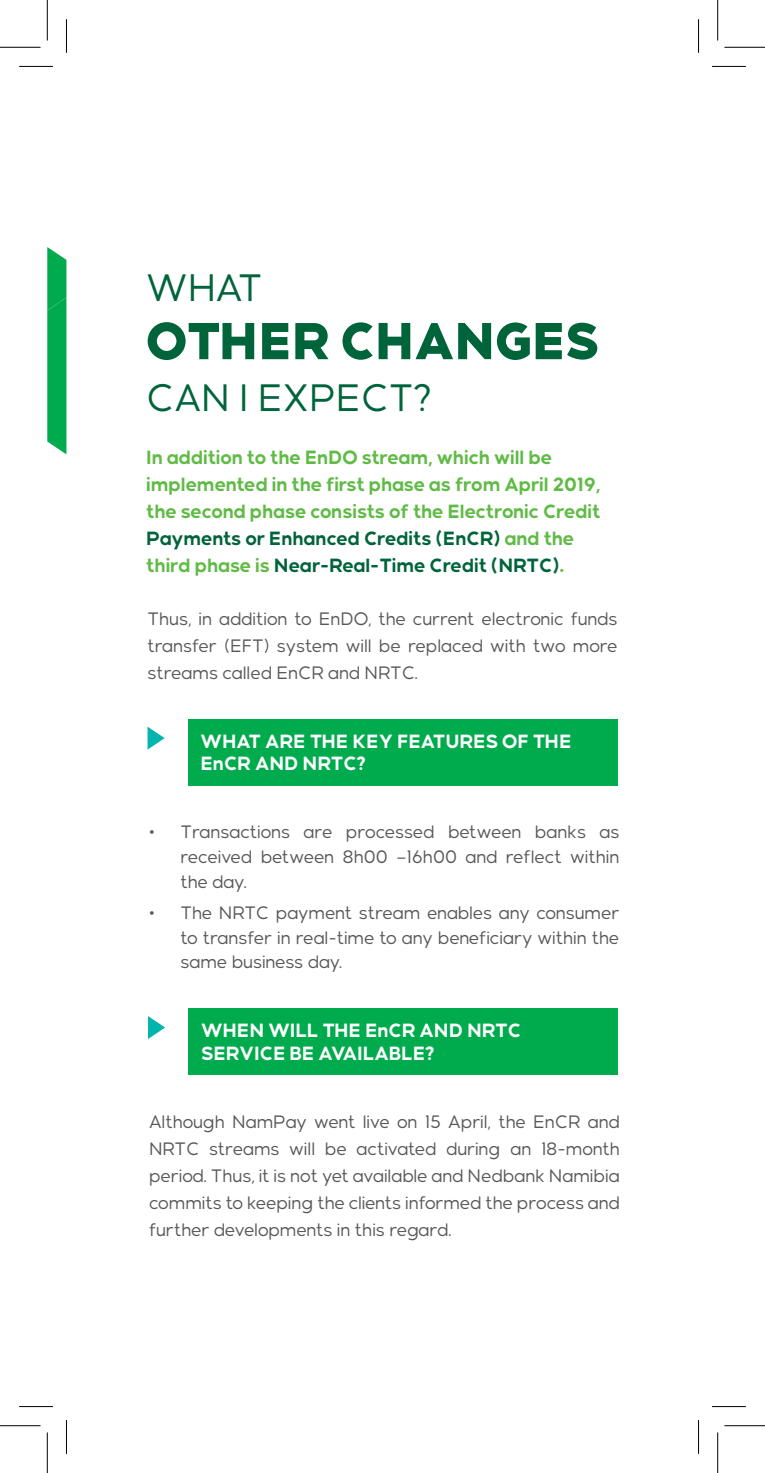
<style>
.page{position:relative;width:765px;height:1473px;background:#fff}
.page>*{position:absolute;margin:0;border:0;box-sizing:border-box;transform-origin:0 0}
.t1{font:800 51.75px "Nedbank Sans";color:#00643b}
.t2{font:38.25px "Nedbank Sans";color:#00643b}
.intro{font:700 19.12px/27px "Nedbank Sans";color:#60bb46}
.t3{font:700 19.12px/22.5px "Nedbank Sans";color:#fff}
.body{font:18px/27px "Nedbank Sans";color:#57585a;text-align:justify}
.body-bullets{font:18px/24.8px "Nedbank Sans";color:#57585a;text-align:justify}
.s1{color:#00643b}
</style>
<div class="page">
<svg style="left:47px;top:247px;width:19px;height:207px"></svg>
<svg style="left:147px;top:726px;width:17px;height:23px"></svg>
<div style="left:188px;top:719px;width:429px;height:66px;background:#00ab4d"></div>
<svg style="left:148px;top:1016px;width:17px;height:22px"></svg>
<div style="left:188px;top:1008px;width:429px;height:66px;background:#00ab4d"></div>
<hr style="left:19px;top:66px;width:34px;height:1px;background:#000">
<hr style="left:711px;top:66px;width:34px;height:1px;background:#000">
<hr style="left:19px;top:1405px;width:34px;height:1px;background:#000">
<hr style="left:711px;top:1405px;width:34px;height:1px;background:#000">
<hr style="left:66px;top:19px;width:1px;height:34px;background:#000">
<hr style="left:66px;top:1419px;width:1px;height:34px;background:#000">
<hr style="left:697px;top:19px;width:1px;height:34px;background:#000">
<hr style="left:697px;top:1419px;width:1px;height:34px;background:#000">
<hr style="left:0;top:47px;width:40px;height:1px;background:#000">
<hr style="left:724px;top:47px;width:40px;height:1px;background:#000">
<hr style="left:0;top:1425px;width:40px;height:1px;background:#000">
<hr style="left:724px;top:1425px;width:40px;height:1px;background:#000">
<hr style="left:47px;top:0;width:1px;height:40px;background:#000">
<hr style="left:47px;top:1432px;width:1px;height:40px;background:#000">
<hr style="left:717px;top:0;width:1px;height:40px;background:#000">
<hr style="left:717px;top:1432px;width:1px;height:40px;background:#000">
<p class="t2" style="left:146px;top:265px;width:118px">WHAT</p>
<p class="t1" style="left:146px;top:305px;width:454px">OTHER CHANGES</p>
<p class="t2" style="left:146px;top:375px;width:287px">CAN I EXPECT?</p>
<p class="intro" style="left:146px;top:443px;width:455px">In addition to the EnDO stream, which will be implemented in the first phase as from April 2019, the second phase consists of the Electronic Credit <span class="s1">Payments or Enhanced Credits (EnCR)</span> and the third phase is <span class="s1">Near-Real-Time Credit (NRTC)</span>.</p>
<p class="body" style="left:147px;top:605px;width:471px">Thus, in addition to EnDO, the current electronic funds transfer (EFT) system will be replaced with two more streams called EnCR and NRTC.</p>
<p class="t3" style="left:200px;top:729px;width:372px">WHAT ARE THE KEY FEATURES OF THE<br>EnCR AND NRTC?</p>
<p class="body-bullets" style="left:180px;top:819px;width:440px;text-indent:-32px">• Transactions are processed between banks as received between 8h00 –16h00 and reflect within the day.</p>
<p class="body-bullets" style="left:180px;top:900px;width:440px;text-indent:-32px">• The NRTC payment stream enables any consumer to transfer in real-time to any beneficiary within the same business day.</p>
<p class="t3" style="left:201px;top:1018px;width:321px">WHEN WILL THE EnCR AND NRTC<br>SERVICE BE AVAILABLE?</p>
<p class="body" style="left:149px;top:1107px;width:472px">Although NamPay went live on 15 April, the EnCR and NRTC streams will be activated during an 18-month period. Thus, it is not yet available and Nedbank Namibia commits to keeping the clients informed the process and further developments in this regard.</p>
</div>
